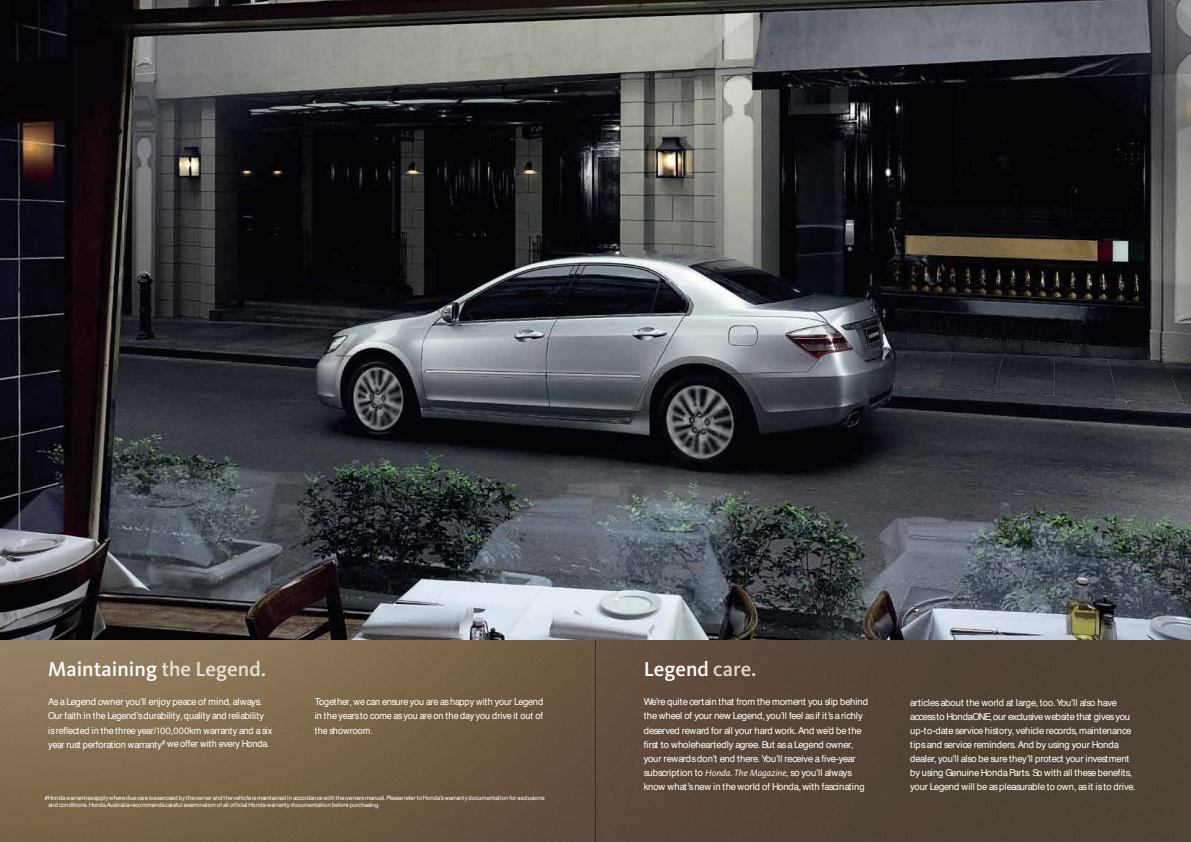
<style>
.page{position:relative;width:1191px;height:842px;background:#fff}
.page>*{position:absolute;margin:0;border:0;box-sizing:border-box;transform-origin:0 0}
.t1{font:500 21px "Kievit";color:#fff}
.t2{font:9.5px/14px "Helvetica";letter-spacing:-.005em;color:#fff}
.t3{font:9.5px/14px "Helvetica";letter-spacing:-.005em;color:#fff;text-align:justify;scale:.96 1}
.t4{font:6px/7px "Helvetica";letter-spacing:.005em;color:#fff}
.s1{color:#e6e0d7}
.s2{color:#dfd7cd}
.s3{font-family:"Kievit Book SC"}
.s4{font-family:"Kievit";font-style:italic}
</style>
<div class="page">
<img style="left:0;top:639px;width:1190px;height:203px">
<img style="left:0;top:1px;width:1190px;height:638px">
<h1 class="t1" style="left:48px;top:657px;width:219px">Maintaining <span class="s1">the Legend.</span></h1>
<h1 class="t1" style="left:643px;top:657px;width:114px">Legend <span class="s2">care.</span></h1>
<p class="t2" style="left:48px;top:696px;width:226px">As a Legend owner you’ll enjoy peace of mind, always.<br>Our faith in the Legend’s durability, quality and reliability is reflected in the three year/<span class="s3">100,000</span>km warranty and a six year rust perforation warranty<sup>#</sup> we offer with every Honda.</p>
<p class="t3" style="left:315px;top:696px;width:239px">Together, we can ensure you are as happy with your Legend in the years to come as you are on the day you drive it out of the showroom.</p>
<p class="t2" style="left:643px;top:696px;width:226px">We’re quite certain that from the moment you slip behind the wheel of your new Legend, you’ll feel as if it’s a richly deserved reward for all your hard work. And we’d be the first to wholeheartedly agree. But as a Legend owner, your rewards don’t end there. You’ll receive a five-year subscription to <span class="s4">Honda. The Magazine,</span> so you’ll always know what’s new in the world of Honda, with fascinating</p>
<p class="t2" style="left:910px;top:696px;width:227px">articles about the world at large, too. You’ll also have access to HondaONE, our exclusive website that gives you up-to-date service history, vehicle records, maintenance tips and service reminders. And by using your Honda dealer, you’ll also be sure they’ll protect your investment by using Genuine Honda Parts. So with all these benefits, your Legend will be as pleasurable to own, as it is to drive.</p>
<p class="t4" style="left:48px;top:795px;width:498px;text-indent:-4px">#Honda warranties apply where due care is exercised by the owner and the vehicle is maintained in accordance with the owners manual. Please refer to Honda’s warranty documentation for exclusions and conditions. Honda Australia recommends careful examination of all official Honda warranty documentation before purchasing.</p>
</div>
